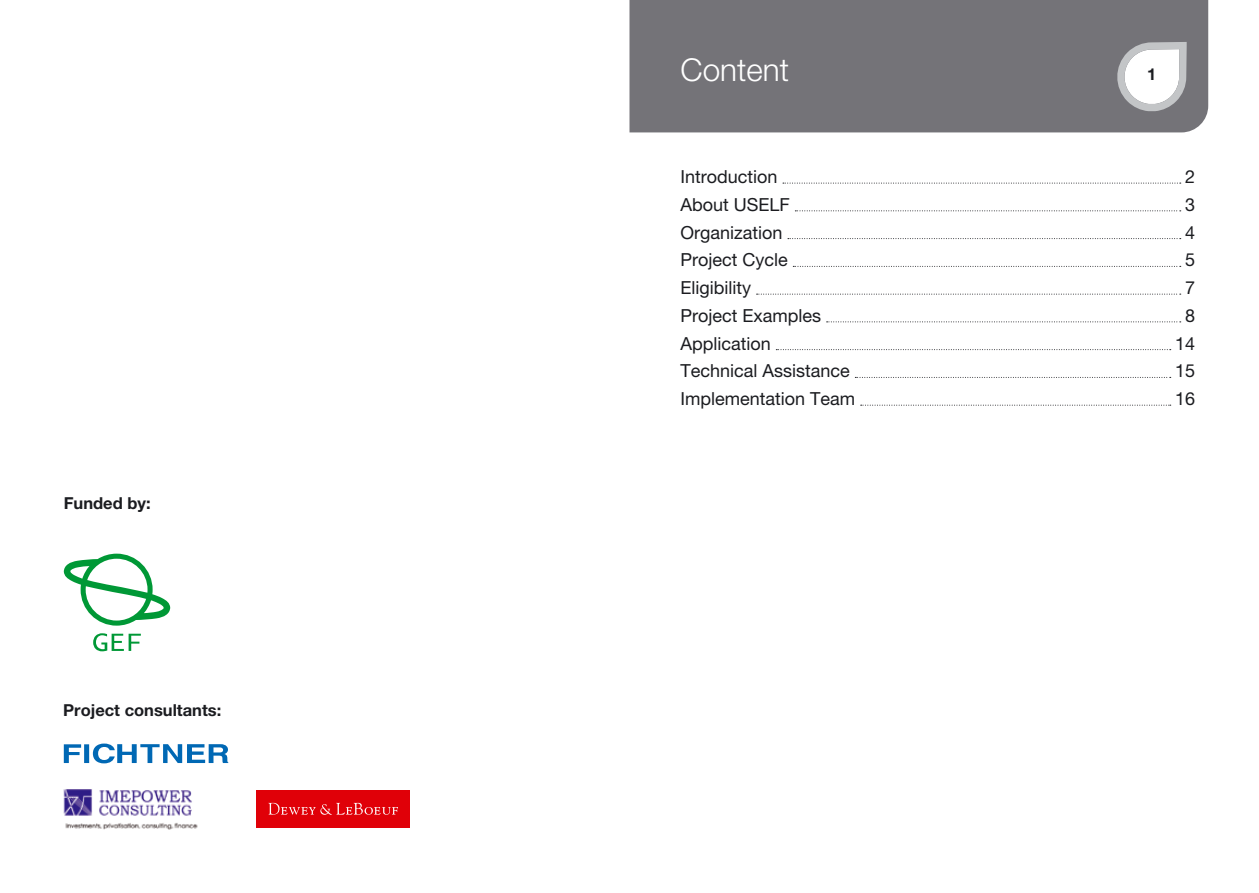
<style>
.page{position:relative;width:1259px;height:893px;background:#fff}
.page>*{position:absolute;margin:0;border:0;box-sizing:border-box;transform-origin:0 0}
.t1{font:300 31.5px "Helvetica Neue LT Pro";color:#fff}
.t2{font:18px "Helvetica Neue LT Pro";color:#1b1c20}
.t3{font:700 16.5px "Helvetica Neue LT Pro";color:#1b1c20}
</style>
<div class="page">
<div style="left:629px;top:0;width:579px;height:132px;background:#747378"></div>
<svg style="left:1114px;top:42px;width:72px;height:69px"></svg>
<svg style="left:783px;top:183px;width:397px;height:1px"></svg>
<svg style="left:795px;top:210px;width:385px;height:1px"></svg>
<svg style="left:788px;top:238px;width:392px;height:1px"></svg>
<svg style="left:793px;top:266px;width:387px;height:1px"></svg>
<svg style="left:756px;top:294px;width:424px;height:1px"></svg>
<svg style="left:826px;top:321px;width:354px;height:1px"></svg>
<svg style="left:776px;top:349px;width:394px;height:1px"></svg>
<svg style="left:855px;top:377px;width:315px;height:1px"></svg>
<svg style="left:860px;top:405px;width:310px;height:1px"></svg>
<svg style="left:64px;top:554px;width:106px;height:97px"></svg>
<img style="left:63px;top:789px;width:135px;height:40px">
<svg style="left:64px;top:744px;width:17px;height:19px"></svg>
<div style="left:84px;top:744px;width:5px;height:19px;background:#0068b4"></div>
<svg style="left:93px;top:743px;width:135px;height:20px"></svg>
<div style="left:257px;top:790px;width:153px;height:38px;background:#e00008"></div>
<svg style="left:268px;top:803px;width:130px;height:12px"></svg>
<p class="t3" style="left:64px;top:493px;width:88px">Funded by:</p>
<p class="t3" style="left:63px;top:700px;width:159px">Project consultants:</p>
<h1 class="t1" style="left:680px;top:50px;width:110px">Content</h1>
<p class="t3" style="left:1147px;top:64px;width:11px">1</p>
<p class="t2" style="left:680px;top:166px;width:99px">Introduction</p>
<p class="t2" style="left:1185px;top:166px;width:12px">2</p>
<p class="t2" style="left:680px;top:194px;width:111px">About USELF</p>
<p class="t2" style="left:1185px;top:194px;width:12px">3</p>
<p class="t2" style="left:680px;top:221px;width:103px">Organization</p>
<p class="t2" style="left:1185px;top:221px;width:12px">4</p>
<p class="t2" style="left:680px;top:249px;width:109px">Project Cycle</p>
<p class="t2" style="left:1185px;top:249px;width:12px">5</p>
<p class="t2" style="left:680px;top:277px;width:72px">Eligibility</p>
<p class="t2" style="left:1185px;top:277px;width:12px">7</p>
<p class="t2" style="left:680px;top:305px;width:142px">Project Examples</p>
<p class="t2" style="left:1185px;top:305px;width:12px">8</p>
<p class="t2" style="left:680px;top:332px;width:92px">Application</p>
<p class="t2" style="left:1175px;top:332px;width:22px">14</p>
<p class="t2" style="left:680px;top:360px;width:171px">Technical Assistance</p>
<p class="t2" style="left:1175px;top:360px;width:22px">15</p>
<p class="t2" style="left:680px;top:388px;width:176px">Implementation Team</p>
<p class="t2" style="left:1175px;top:388px;width:22px">16</p>
</div>
